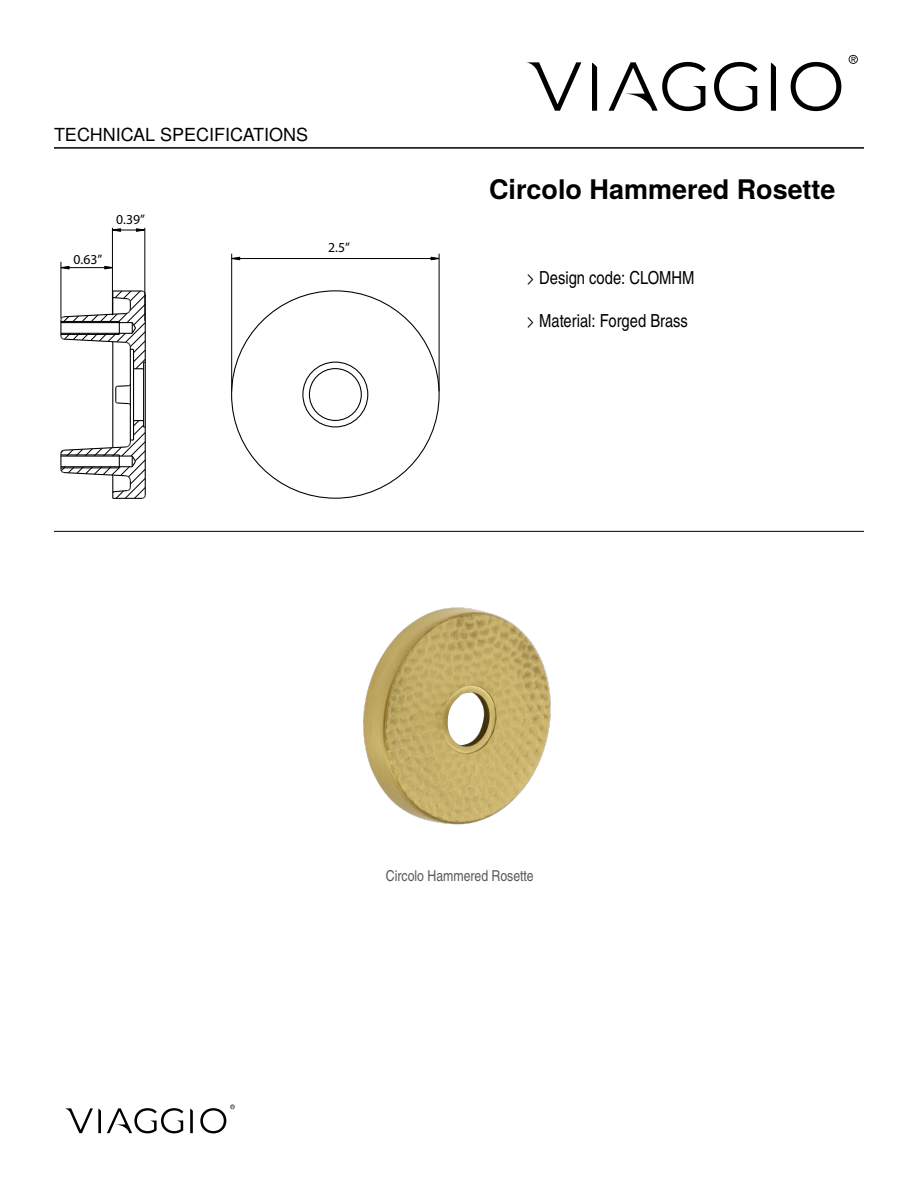
<style>
.page{position:relative;width:918px;height:1188px;background:#fff}
.page>*{position:absolute;margin:0;border:0;box-sizing:border-box;transform-origin:0 0}
.t1{font:700 27px "Te X Gyre Heros";color:#000}
.t2{font:18px "Te X Gyre Heros Condensed";color:#000}
.t3{font:18px "Te X Gyre Heros";color:#000}
.t4{font:15px "Te X Gyre Heros Condensed";color:#58595b}
.t5{font:13.65px "Myriad Pro";color:#000}
</style>
<div class="page">
<svg style="left:791px;top:62px;width:50px;height:49px"></svg>
<svg style="left:849px;top:55px;width:9px;height:9px"></svg>
<svg style="left:609px;top:62px;width:97px;height:49px"></svg>
<svg style="left:714px;top:62px;width:44px;height:49px"></svg>
<svg style="left:526px;top:62px;width:55px;height:49px"></svg>
<svg style="left:592px;top:63px;width:5px;height:48px"></svg>
<svg style="left:771px;top:63px;width:5px;height:48px"></svg>
<hr style="left:54px;top:147px;width:810px;height:2px;background:#000">
<svg style="left:104px;top:266px;width:8px;height:3px"></svg>
<svg style="left:60px;top:266px;width:10px;height:3px"></svg>
<svg style="left:113px;top:228px;width:8px;height:4px"></svg>
<svg style="left:136px;top:228px;width:9px;height:4px"></svg>
<svg style="left:232px;top:257px;width:8px;height:3px"></svg>
<svg style="left:431px;top:257px;width:8px;height:3px"></svg>
<hr style="left:61px;top:267px;width:52px;height:1px;background:#010101">
<hr style="left:61px;top:262px;width:1px;height:56px;background:#010101">
<hr style="left:112px;top:228px;width:1px;height:87px;background:#010101">
<hr style="left:145px;top:228px;width:1px;height:93px;background:#010101">
<hr style="left:112px;top:230px;width:32px;height:1px;background:#010101">
<hr style="left:232px;top:258px;width:207px;height:1px;background:#010101">
<hr style="left:231px;top:254px;width:1px;height:137px;background:#010101">
<hr style="left:439px;top:254px;width:1px;height:137px;background:#010101">
<hr style="left:112px;top:342px;width:1px;height:106px;background:#010101">
<hr style="left:130px;top:347px;width:1px;height:95px;background:#010101">
<hr style="left:133px;top:349px;width:1px;height:91px;background:#010101">
<hr style="left:143px;top:362px;width:1px;height:65px;background:#010101">
<hr style="left:145px;top:294px;width:1px;height:201px;background:#010101">
<div style="left:302px;top:362px;width:66px;height:65px;border:1px solid #010101;border-radius:32px"></div>
<div style="left:309px;top:368px;width:53px;height:53px;border:1px solid #010101;border-radius:50%"></div>
<svg style="left:60px;top:290px;width:86px;height:79px"></svg>
<svg style="left:60px;top:420px;width:86px;height:79px"></svg>
<svg style="left:115px;top:384px;width:16px;height:22px"></svg>
<hr style="left:54px;top:531px;width:810px;height:1px;background:#000">
<svg style="left:200px;top:1105px;width:35px;height:28px"></svg>
<svg style="left:107px;top:1108px;width:76px;height:25px"></svg>
<svg style="left:65px;top:1108px;width:36px;height:25px"></svg>
<svg style="left:190px;top:1109px;width:3px;height:24px"></svg>
<img style="left:363px;top:607px;width:188px;height:218px">
<p class="t3" style="left:54px;top:120px;width:256px">TECHNICAL SPECIFICATIONS</p>
<p class="t5" style="left:74px;top:251px;width:30px">0.63”</p>
<p class="t5" style="left:116px;top:211px;width:30px">0.39”</p>
<p class="t5" style="left:328px;top:239px;width:23px">2.5”</p>
<h1 class="t1" style="left:489px;top:169px;width:348px">Circolo Hammered Rosette</h1>
<p class="t2" style="left:526px;top:265px;width:170px">&gt; Design code: CLOMHM</p>
<p class="t2" style="left:526px;top:308px;width:163px">&gt; Material: Forged Brass</p>
<p class="t4" style="left:386px;top:865px;width:149px">Circolo Hammered Rosette</p>
</div>
